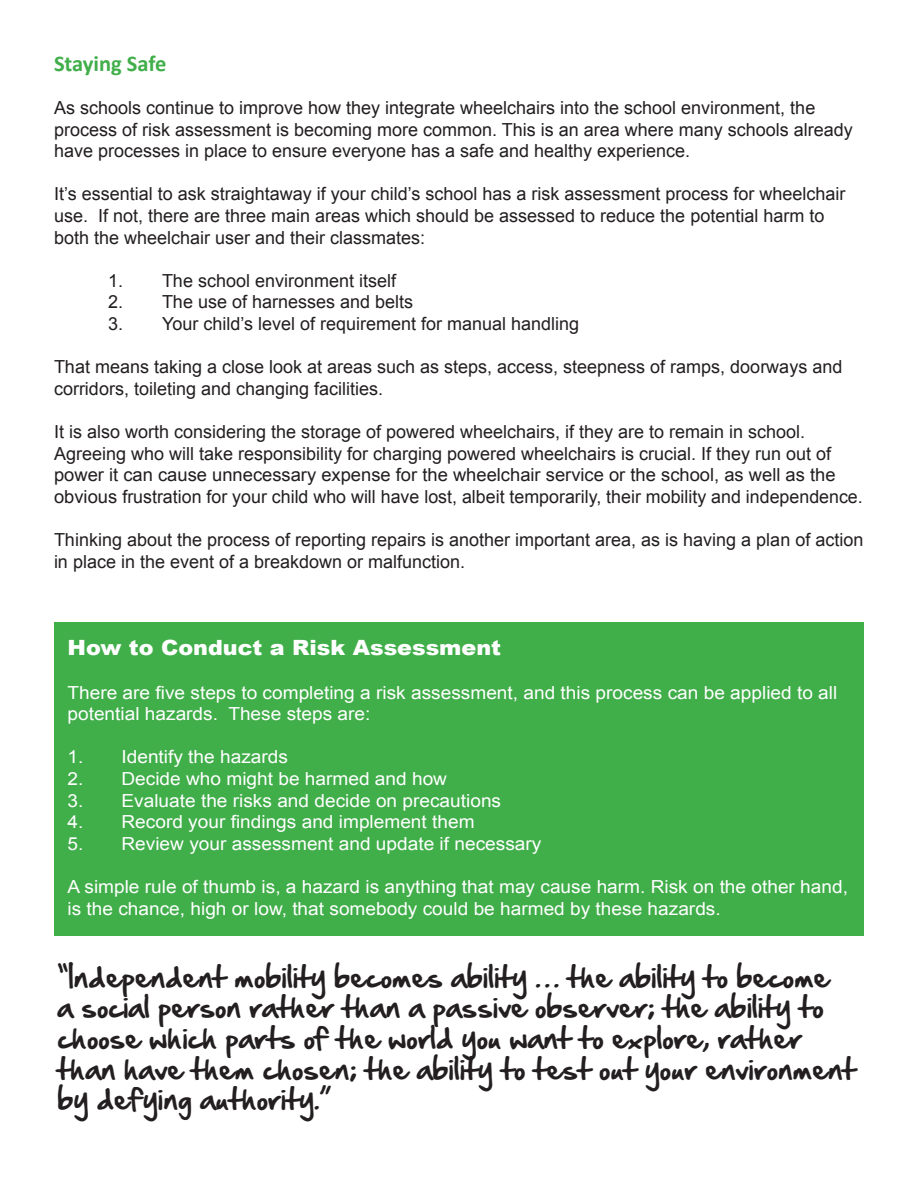
<style>
.page{position:relative;width:918px;height:1188px;background:#fff}
.page>*{position:absolute;margin:0;border:0;box-sizing:border-box;transform-origin:0 0}
.t1{font:25.5px/30.6px "Hand Of Sean";color:#231f20;scale:1.06 1}
.t2{font:700 22.5px "Calibri";color:#40ae49}
.t3{font:900 21px "Arial";color:#fff;scale:1.06 1}
.t4{font:18px/21.6px "Arial";color:#231f20}
.t5{font:18px/21.6px "Arial";color:#fff;scale:1.06 1}
</style>
<div class="page">
<div style="left:54px;top:622px;width:810px;height:314px;background:#40ae49"></div>
<p class="t2" style="left:54px;top:49px;width:114px">Staying Safe</p>
<p class="t4" style="left:54px;top:97px;width:800px">As schools continue to improve how they integrate wheelchairs into the school environment, the process of risk assessment is becoming more common. This is an area where many schools already have processes in place to ensure everyone has a safe and healthy experience.</p>
<p class="t4" style="left:54px;top:184px;width:793px">It’s essential to ask straightaway if your child’s school has a risk assessment process for wheelchair use. If not, there are three main areas which should be assessed to reduce the potential harm to both the wheelchair user and their classmates:</p>
<p class="t4" style="left:108px;top:270px;width:290px">1. The school environment itself</p>
<p class="t4" style="left:108px;top:292px;width:307px">2. The use of harnesses and belts</p>
<p class="t4" style="left:108px;top:313px;width:473px">3. Your child’s level of requirement for manual handling</p>
<p class="t4" style="left:54px;top:356px;width:790px">That means taking a close look at areas such as steps, access, steepness of ramps, doorways and corridors, toileting and changing facilities.</p>
<p class="t4" style="left:54px;top:421px;width:810px">It is also worth considering the storage of powered wheelchairs, if they are to remain in school.<br>Agreeing who will take responsibility for charging powered wheelchairs is crucial. If they run out of power it can cause unnecessary expense for the wheelchair service or the school, as well as the obvious frustration for your child who will have lost, albeit temporarily, their mobility and independence.</p>
<p class="t4" style="left:54px;top:529px;width:811px">Thinking about the process of reporting repairs is another important area, as is having a plan of action in place in the event of a breakdown or malfunction.</p>
<p class="t3" style="left:68px;top:633px;width:411px">How to Conduct a Risk Assessment</p>
<p class="t5" style="left:68px;top:682px;width:728px">There are five steps to completing a risk assessment, and this process can be applied to all potential hazards. These steps are:</p>
<p class="t5" style="left:68px;top:746px;width:210px">1. Identify the hazards</p>
<p class="t5" style="left:68px;top:768px;width:360px">2. Decide who might be harmed and how</p>
<p class="t5" style="left:68px;top:790px;width:411px">3. Evaluate the risks and decide on precautions</p>
<p class="t5" style="left:68px;top:811px;width:386px">4. Record your findings and implement them</p>
<p class="t5" style="left:68px;top:833px;width:449px">5. Review your assessment and update if necessary</p>
<p class="t5" style="left:68px;top:876px;width:738px">A simple rule of thumb is, a hazard is anything that may cause harm. Risk on the other hand, is the chance, high or low, that somebody could be harmed by these hazards.</p>
<p class="t1" style="left:58px;top:961px;width:754px">“Independent mobility becomes ability … the ability to become<br>a social person rather than a passive observer; the ability to choose which parts of the world you want to explore, rather than have them chosen; the ability to test out your environment by defying authority.”</p>
</div>
